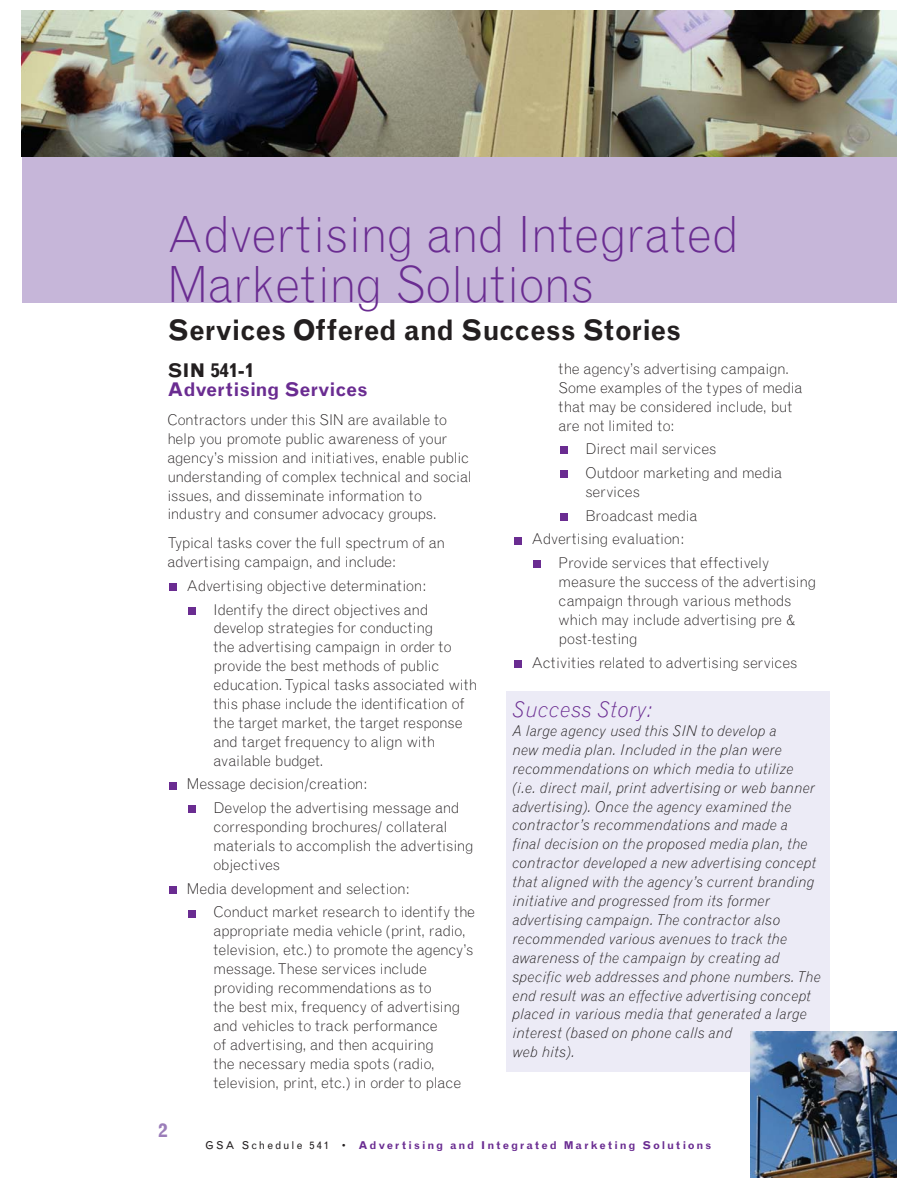
<style>
.page{position:relative;width:918px;height:1188px;background:#fff}
.page>*{position:absolute;margin:0;border:0;box-sizing:border-box;transform-origin:0 0}
.t1{font:300 49.95px/49.9px "Grotesque";letter-spacing:-.01em;color:#6a2c91;scale:.95 1}
.t2{font:700 28.35px "Grotesque";color:#231f20;scale:.95 1}
.t3{font:italic 300 21.6px "Grotesque";letter-spacing:.01em;color:#6a2c91}
.t4{font:700 18.9px "Grotesque";color:#6a2c91}
.t5{font:700 18.9px "Grotesque";color:#231f20}
.t6{font:700 18.9px "Grotesque";color:#9b7db9}
.t7{font:300 14.85px/18.9px "Grotesque";letter-spacing:-.015em;color:#231f20}
.t8{font:italic 300 14.85px/18.9px "Grotesque";letter-spacing:.005em;color:#231f20}
.t9{font:700 10.8px "Grotesque";letter-spacing:.19em;color:#6a2c91}
.s1{font-weight:400;color:#231f20}
.s2{font-weight:300;color:#231f20}
</style>
<div class="page">
<div style="left:22px;top:157px;width:874px;height:145px;background:#c6b6d9"></div>
<img style="left:22px;top:11px;width:874px;height:146px">
<div style="left:506px;top:692px;width:324px;height:380px;background:#ecebf6"></div>
<div style="left:514px;top:660px;width:8px;height:8px;background:#6a2c91"></div>
<div style="left:533px;top:560px;width:8px;height:8px;background:#6a2c91"></div>
<div style="left:514px;top:537px;width:8px;height:8px;background:#6a2c91"></div>
<div style="left:560px;top:513px;width:8px;height:8px;background:#6a2c91"></div>
<div style="left:560px;top:470px;width:8px;height:8px;background:#6a2c91"></div>
<div style="left:560px;top:447px;width:8px;height:7px;background:#6a2c91"></div>
<div style="left:188px;top:910px;width:8px;height:7px;background:#6a2c91"></div>
<div style="left:169px;top:886px;width:8px;height:8px;background:#6a2c91"></div>
<div style="left:188px;top:805px;width:8px;height:8px;background:#6a2c91"></div>
<div style="left:169px;top:782px;width:8px;height:7px;background:#6a2c91"></div>
<div style="left:188px;top:607px;width:8px;height:8px;background:#6a2c91"></div>
<div style="left:169px;top:583px;width:8px;height:8px;background:#6a2c91"></div>
<img style="left:751px;top:1031px;width:145px;height:146px">
<h1 class="t1" style="left:167px;top:214px;width:604px">Advertising and Integrated<br>Marketing Solutions</h1>
<h2 class="t2" style="left:167px;top:320px;width:542px">Services Offered and Success Stories</h2>
<p class="t5" style="left:167px;top:363px;width:88px">SIN 541-1</p>
<p class="t4" style="left:167px;top:383px;width:202px">Advertising Services</p>
<p class="t7" style="left:167px;top:412px;width:306px">Contractors under this SIN are available to help you promote public awareness of your agency’s mission and initiatives, enable public understanding of complex technical and social issues, and disseminate information to industry and consumer advocacy groups.</p>
<p class="t7" style="left:167px;top:535px;width:279px">Typical tasks cover the full spectrum of an advertising campaign, and include:</p>
<p class="t7" style="left:187px;top:575px;width:243px;line-height:23.7px;text-align:right">Advertising objective determination:<br>Identify the direct objectives and</p>
<p class="t7" style="left:214px;top:620px;width:266px">develop strategies for conducting<br>the advertising campaign in order to provide the best methods of public education. Typical tasks associated with this phase include the identification of the target market, the target response and target frequency to align with available budget.</p>
<p class="t7" style="left:214px;top:774px;width:247px;line-height:23.7px;text-indent:-27px">Message decision/creation:<br>Develop the advertising message and</p>
<p class="t7" style="left:214px;top:819px;width:262px">corresponding brochures/ collateral materials to accomplish the advertising objectives</p>
<p class="t7" style="left:214px;top:878px;width:263px;line-height:23.7px;text-indent:-27px">Media development and selection:<br>Conduct market research to identify the</p>
<p class="t7" style="left:214px;top:923px;width:261px">appropriate media vehicle (print, radio, television, etc.) to promote the agency’s message. These services include providing recommendations as to<br>the best mix, frequency of advertising and vehicles to track performance<br>of advertising, and then acquiring<br>the necessary media spots (radio, television, print, etc.) in order to place</p>
<p class="t6" style="left:158px;top:1124px;width:11px">2</p>
<p class="t7" style="left:559px;top:360px;width:245px">the agency’s advertising campaign.<br>Some examples of the types of media that may be considered include, but are not limited to:</p>
<p class="t7" style="left:585px;top:439px;width:198px;line-height:23.7px">Direct mail services<br>Outdoor marketing and media</p>
<p class="t7" style="left:585px;top:484px;width:56px">services</p>
<p class="t7" style="left:585px;top:507px;width:114px">Broadcast media</p>
<p class="t7" style="left:532px;top:531px;width:154px">Advertising evaluation:</p>
<p class="t7" style="left:559px;top:555px;width:212px">Provide services that effectively</p>
<p class="t7" style="left:559px;top:574px;width:259px">measure the success of the advertising campaign through various methods which may include advertising pre &amp; post-testing</p>
<p class="t7" style="left:532px;top:654px;width:267px">Activities related to advertising services</p>
<h3 class="t3" style="left:512px;top:701px;width:142px">Success Story:</h3>
<p class="t8" style="left:512px;top:723px;width:310px">A large agency used this SIN to develop a<br>new media plan. Included in the plan were recommendations on which media to utilize (i.e. direct mail, print advertising or web banner advertising). Once the agency examined the contractor’s recommendations and made a<br>final decision on the proposed media plan, the contractor developed a new advertising concept that aligned with the agency’s current branding initiative and progressed from its former advertising campaign. The contractor also recommended various avenues to track the awareness of the campaign by creating ad specific web addresses and phone numbers. The end result was an effective advertising concept placed in various media that generated a large interest (based on phone calls and<br>web hits).</p>
<p class="t9" style="left:205px;top:1141px;width:508px"><span class="s1">GSA Schedule 541</span> <span class="s2">•</span> Advertising and Integrated Marketing Solutions</p>
</div>
